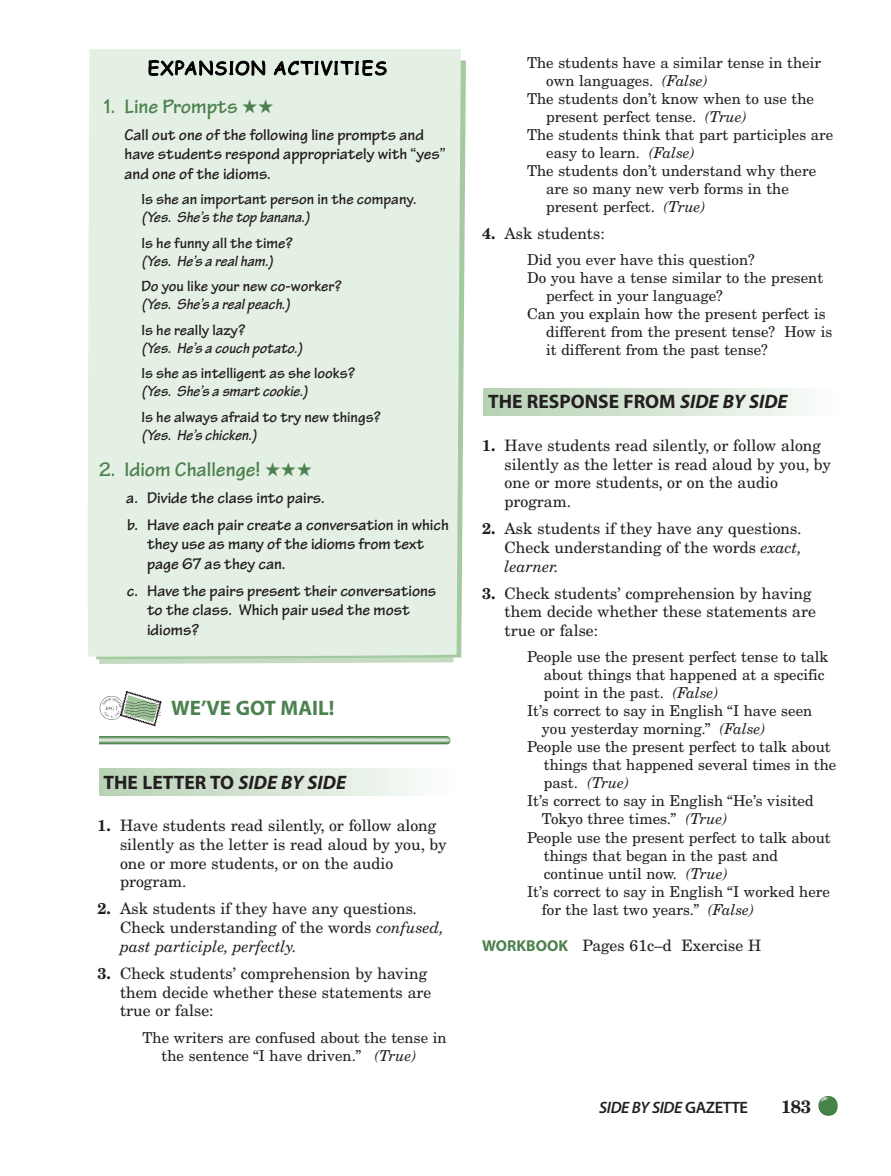
<style>
.page{position:relative;width:891px;height:1176px;background:#fff}
.page>*{position:absolute;margin:0;border:0;box-sizing:border-box;transform-origin:0 0}
.t1{font:21px "Tekton MM 503 488";color:#4d814f}
.t2{font:21px "Myriad MM 700 600";color:#4d814f}
.t3{font:19.5px "Myriad MM 700 600";color:#231f20}
.t4{font:700 18px "New Century Schlbk";color:#231f20}
.t5{font:16.5px/19.5px "Tekton MM 503 488";color:#231f20}
.t6{font:16.5px "Myriad MM It 565 600";letter-spacing:-.025em;color:#231f20}
.t7{font:15.75px/18.8px "New Century Schlbk";color:#231f20}
.t8{font:15.75px "Tekton MM 503 488";color:#231f20}
.t9{font:italic 15.75px "Tekton MM 503 488";letter-spacing:-.105em;color:#231f20;scale:.92 1}
.t10{font:15px/18px "New Century Schlbk";color:#231f20}
.t11{font:italic 15px "New Century Schlbk";color:#231f20}
.s1{font-family:"Myriad MM It 700 600"}
.s2{font-weight:700}
.s3{font-style:italic}
.s4{font-style:normal}
.s5{font-family:"Myriad MM 700 600";color:#4d814f}
.s6{font-family:"Myriad MM 565 600"}
</style>
<div class="page">
<img style="left:818px;top:1096px;width:20px;height:19px">
<div style="left:88px;top:49px;width:373px;height:607px;background:#e5f0e4"></div>
<div style="left:99px;top:768px;width:354px;height:27px;background:linear-gradient(to right,#b6d0b3,#fbfdfb)"></div>
<div style="left:99px;top:736px;width:352px;height:9px;background:#c1d3c2"></div>
<img style="left:99px;top:736px;width:351px;height:8px">
<svg style="left:99px;top:690px;width:62px;height:37px"></svg>
<div style="left:484px;top:388px;width:354px;height:27px;background:linear-gradient(to right,#b6d0b3,#fbfdfb)"></div>
<svg style="left:148px;top:59px;width:118px;height:17px;background:#868c85"></svg>
<svg style="left:273px;top:60px;width:114px;height:17px;background:#929991"></svg>
<h1 class="t1" style="left:104px;top:99px;width:171px">1. Line Prompts ★★</h1>
<p class="t5" style="left:125px;top:126px;width:322px">Call out one of the following line prompts and have students respond appropriately with “yes” and one of the idioms.</p>
<p class="t8" style="left:142px;top:194px;width:277px">Is she an important person in the company.</p>
<p class="t9" style="left:142px;top:212px;width:187px">(Yes. She’s the top banana.)</p>
<p class="t8" style="left:142px;top:237px;width:153px">Is he funny all the time?</p>
<p class="t9" style="left:142px;top:255px;width:147px">(Yes. He’s a realham.)</p>
<p class="t8" style="left:142px;top:281px;width:202px">Do you like your new co-worker?</p>
<p class="t9" style="left:142px;top:299px;width:166px">(Yes. She’s a realpeach.)</p>
<p class="t8" style="left:142px;top:324px;width:105px">Is he really lazy?</p>
<p class="t9" style="left:142px;top:342px;width:179px">(Yes. He’s a couch potato.)</p>
<p class="t8" style="left:142px;top:368px;width:215px">Is she as intelligent as she looks?</p>
<p class="t9" style="left:142px;top:386px;width:185px">(Yes. She’s a smart cookie.)</p>
<p class="t8" style="left:142px;top:411px;width:241px">Is he always afraid to try new things?</p>
<p class="t9" style="left:142px;top:429px;width:129px">(Yes. He’s chicken.)</p>
<h1 class="t1" style="left:99px;top:462px;width:215px">2. Idiom Challenge! ★★★</h1>
<p class="t5" style="left:126px;top:485px;width:324px;line-height:27px">a. Divide the class into pairs.<br>b. Have each pair create a conversation in which</p>
<p class="t5" style="left:147px;top:536px;width:279px">they use as many of the idioms from text page 67 as they can.</p>
<p class="t5" style="left:147px;top:582px;width:291px;text-indent:-20px">c. Have the pairs present their conversations to the class. Which pair used the most idioms?</p>
<h1 class="t2" style="left:171px;top:700px;width:165px">WE’VE GOT MAIL!</h1>
<h2 class="t3" style="left:104px;top:774px;width:244px">THE LETTER TO <span class="s1">SIDE BY SIDE</span></h2>
<p class="t7" style="left:120px;top:817px;width:328px;text-indent:-22px"><span class="s2">1.</span> Have students read silently, or follow along silently as the letter is read aloud by you, by one or more students, or on the audio program.</p>
<p class="t7" style="left:120px;top:900px;width:325px;text-indent:-22px"><span class="s2">2.</span> Ask students if they have any questions.<br>Check understanding of the words <span class="s3">confused, past participle, perfectly.</span></p>
<p class="t7" style="left:120px;top:965px;width:313px;text-indent:-22px"><span class="s2">3.</span> Check students’ comprehension by having them decide whether these statements are true or false:</p>
<p class="t10" style="left:162px;top:1029px;width:287px;text-indent:-19px">The writers are confused about the tense in the sentence “I have driven.” <span class="s3">(True)</span></p>
<p class="t10" style="left:527px;top:55px;width:296px">The students have a similar tense in their</p>
<p class="t10" style="left:546px;top:73px;width:163px">own languages. <span class="s3">(False)</span></p>
<p class="t10" style="left:527px;top:91px;width:289px">The students don’t know when to use the</p>
<p class="t10" style="left:546px;top:109px;width:202px">present perfect tense. <span class="s3">(True)</span></p>
<p class="t10" style="left:527px;top:127px;width:308px">The students think that part participles are</p>
<p class="t10" style="left:546px;top:145px;width:150px">easy to learn. <span class="s3">(False)</span></p>
<p class="t10" style="left:527px;top:163px;width:291px">The students don’t understand why there</p>
<p class="t10" style="left:546px;top:181px;width:244px">are so many new verb forms in the</p>
<p class="t10" style="left:546px;top:199px;width:161px">present perfect. <span class="s3">(True)</span></p>
<p class="t7" style="left:482px;top:226px;width:124px"><span class="s2">4.</span> Ask students:</p>
<p class="t10" style="left:527px;top:252px;width:229px">Did you ever have this question?</p>
<p class="t10" style="left:527px;top:270px;width:298px">Do you have a tense similar to the present</p>
<p class="t10" style="left:546px;top:288px;width:178px">perfect in your language?</p>
<p class="t10" style="left:527px;top:306px;width:300px">Can you explain how the present perfect is</p>
<p class="t10" style="left:546px;top:324px;width:288px">different from the present tense? How is</p>
<p class="t10" style="left:546px;top:342px;width:223px">it different from the past tense?</p>
<h2 class="t3" style="left:488px;top:394px;width:301px">THE RESPONSE FROM <span class="s1">SIDE BY SIDE</span></h2>
<p class="t7" style="left:505px;top:437px;width:328px;text-indent:-22px"><span class="s2">1.</span> Have students read silently, or follow along silently as the letter is read aloud by you, by one or more students, or on the audio program.</p>
<p class="t7" style="left:505px;top:520px;width:299px;text-align:justify;text-indent:-22px"><span class="s2">2.</span> Ask students if they have any questions.<br>Check understanding of the words <span class="s3">exact, learner.</span></p>
<p class="t7" style="left:505px;top:585px;width:313px;text-indent:-22px"><span class="s2">3.</span> Check students’ comprehension by having them decide whether these statements are true or false:</p>
<p class="t10" style="left:527px;top:649px;width:303px">People use the present perfect tense to talk</p>
<p class="t10" style="left:544px;top:667px;width:282px">about things that happened at a specific</p>
<p class="t10" style="left:544px;top:685px;width:176px">point in the past. <span class="s3">(False)</span></p>
<p class="t10" style="left:527px;top:703px;width:287px">It’s correct to say in English “I have seen</p>
<p class="t10" style="left:542px;top:721px;width:225px">you yesterday morning.” <span class="s3">(False)</span></p>
<p class="t10" style="left:527px;top:739px;width:305px">People use the present perfect to talk about</p>
<p class="t10" style="left:544px;top:757px;width:294px">things that happened several times in the</p>
<p class="t11" style="left:544px;top:777px;width:87px"><span class="s4">past.</span> (True)</p>
<p class="t10" style="left:527px;top:793px;width:288px">It’s correct to say in English “He’s visited</p>
<p class="t10" style="left:542px;top:811px;width:187px">Tokyo three times.” <span class="s3">(True)</span></p>
<p class="t10" style="left:527px;top:829px;width:305px">People use the present perfect to talk about</p>
<p class="t10" style="left:544px;top:847px;width:236px">things that began in the past and</p>
<p class="t10" style="left:544px;top:865px;width:185px">continue until now. <span class="s3">(True)</span></p>
<p class="t10" style="left:527px;top:883px;width:304px">It’s correct to say in English “I worked here</p>
<p class="t10" style="left:542px;top:901px;width:214px">for the last two years.” <span class="s3">(False)</span></p>
<p class="t7" style="left:482px;top:937px;width:281px"><span class="s5">WORKBOOK</span> Pages 61c–d Exercise H</p>
<p class="t6" style="left:599px;top:1101px;width:150px">SIDE BY SIDE <span class="s6">GAZETTE</span></p>
<p class="t4" style="left:781px;top:1100px;width:31px">183</p>
</div>
